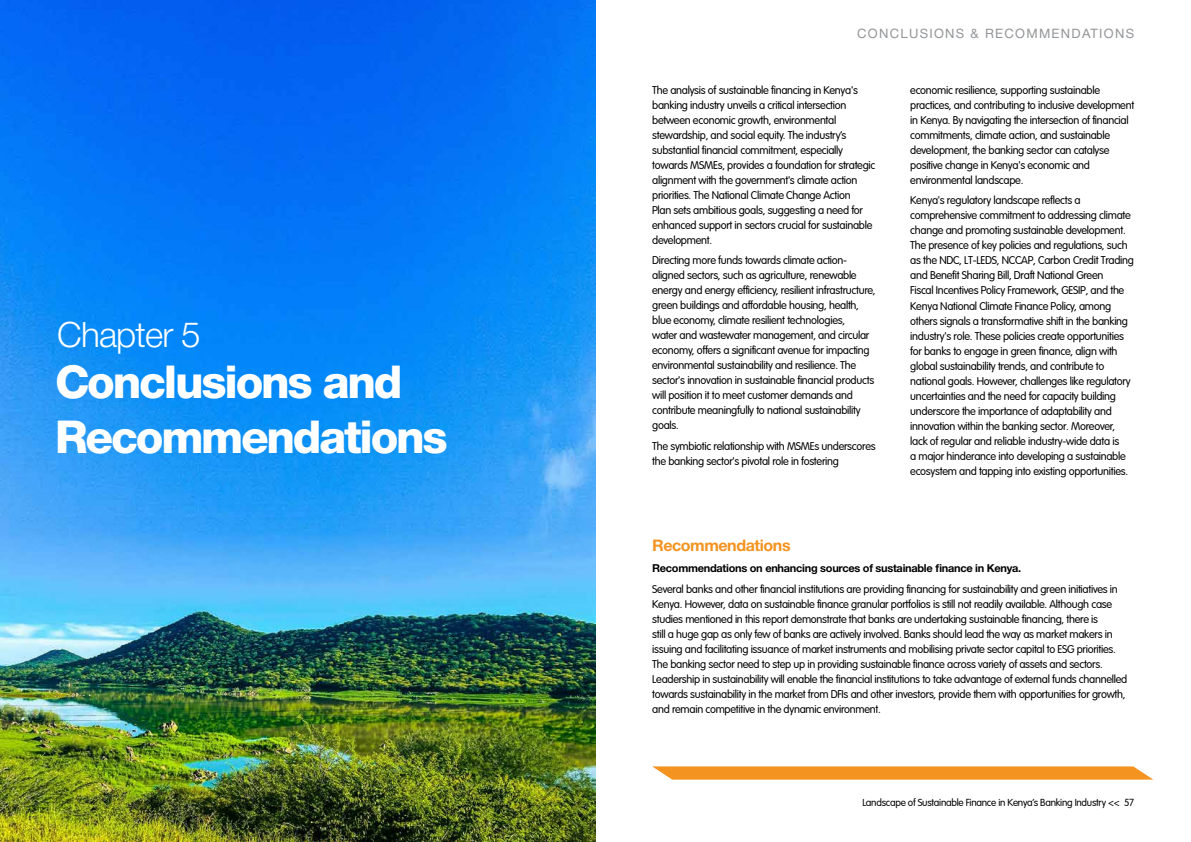
<style>
.page{position:relative;width:1191px;height:842px;background:#fff}
.page>*{position:absolute;margin:0;border:0;box-sizing:border-box;transform-origin:0 0}
.t1{font:800 45.5px/54.6px "Helvetica Neue";letter-spacing:-.05em;color:#fff}
.t2{font:300 35px "Helvetica Neue";letter-spacing:-.025em;color:#fff}
.t3{font:700 16px "Helvetica Neue";letter-spacing:-.025em;color:#f4931f}
.t4{font:13px "Helvetica Neue";letter-spacing:.1em;color:#939598}
.t5{font:300 11px/15px "VAG Rounded Light S Si";letter-spacing:-.025em;color:#000}
.t6{font:700 11px "Helvetica Neue";letter-spacing:-.025em;color:#000}
.t7{font:300 10px "VAG Rounded Light S Si";letter-spacing:-.025em;color:#000}
</style>
<div class="page">
<svg style="left:652px;top:766px;width:501px;height:14px;background:#f49d34"></svg>
<img style="left:0;top:0;width:595px;height:842px">
<h2 class="t2" style="left:57px;top:306px;width:145px">Chapter 5</h2>
<h1 class="t1" style="left:55px;top:356px;width:394px">Conclusions and<br>Recommendations</h1>
<p class="t4" style="left:857px;top:24px;width:278px">CONCLUSIONS &amp; RECOMMENDATIONS</p>
<p class="t5" style="left:652px;top:82px;width:225px">The analysis of sustainable financing in Kenya's banking industry unveils a critical intersection between economic growth, environmental stewardship, and social equity. The industry’s substantial financial commitment, especially towards MSMEs, provides a foundation for strategic alignment with the government's climate action priorities. The National Climate Change Action<br>Plan sets ambitious goals, suggesting a need for enhanced support in sectors crucial for sustainable development.</p>
<p class="t5" style="left:652px;top:253px;width:225px">Directing more funds towards climate action&shy;aligned sectors, such as agriculture, renewable energy and energy efficiency, resilient infrastructure, green buildings and affordable housing, health, blue economy, climate resilient technologies,<br>water and wastewater management, and circular economy, offers a significant avenue for impacting environmental sustainability and resilience. The sector's innovation in sustainable financial products will position it to meet customer demands and contribute meaningfully to national sustainability goals.</p>
<p class="t5" style="left:652px;top:439px;width:225px">The symbiotic relationship with MSMEs underscores the banking sector's pivotal role in fostering</p>
<p class="t5" style="left:910px;top:82px;width:225px">economic resilience, supporting sustainable practices, and contributing to inclusive development in Kenya. By navigating the intersection of financial commitments, climate action, and sustainable development, the banking sector can catalyse positive change in Kenya's economic and environmental landscape.</p>
<p class="t5" style="left:910px;top:193px;width:225px">Kenya's regulatory landscape reflects a comprehensive commitment to addressing climate change and promoting sustainable development.<br>The presence of key policies and regulations, such as the NDC, LT-LEDS, NCCAP, Carbon Credit Trading and Benefit Sharing Bill, Draft National Green<br>Fiscal Incentives Policy Framework, GESIP, and the Kenya National Climate Finance Policy, among others signals a transformative shift in the banking industry's role. These policies create opportunities for banks to engage in green finance, align with global sustainability trends, and contribute to national goals. However, challenges like regulatory uncertainties and the need for capacity building underscore the importance of adaptability and innovation within the banking sector. Moreover, lack of regular and reliable industry-wide data is<br>a major hinderance into developing a sustainable ecosystem and tapping into existing opportunities.</p>
<h3 class="t3" style="left:652px;top:533px;width:140px">Recommendations</h3>
<p class="t6" style="left:652px;top:559px;width:370px">Recommendations on enhancing sources of sustainable finance in Kenya.</p>
<p class="t5" style="left:652px;top:581px;width:476px">Several banks and other financial institutions are providing financing for sustainability and green initiatives in Kenya. However, data on sustainable finance granular portfolios is still not readily available. Although case studies mentioned in this report demonstrate that banks are undertaking sustainable financing, there is<br>still a huge gap as only few of banks are actively involved. Banks should lead the way as market makers in issuing and facilitating issuance of market instruments and mobilising private sector capital to ESG priorities.<br>The banking sector need to step up in providing sustainable finance across variety of assets and sectors.<br>Leadership in sustainability will enable the financial institutions to take advantage of external funds channelled towards sustainability in the market from DFIs and other investors, provide them with opportunities for growth, and remain competitive in the dynamic environment.</p>
<p class="t7" style="left:862px;top:797px;width:273px">Landscape of Sustainable Finance in Kenya’s Banking Industry &lt;&lt; 57</p>
</div>
